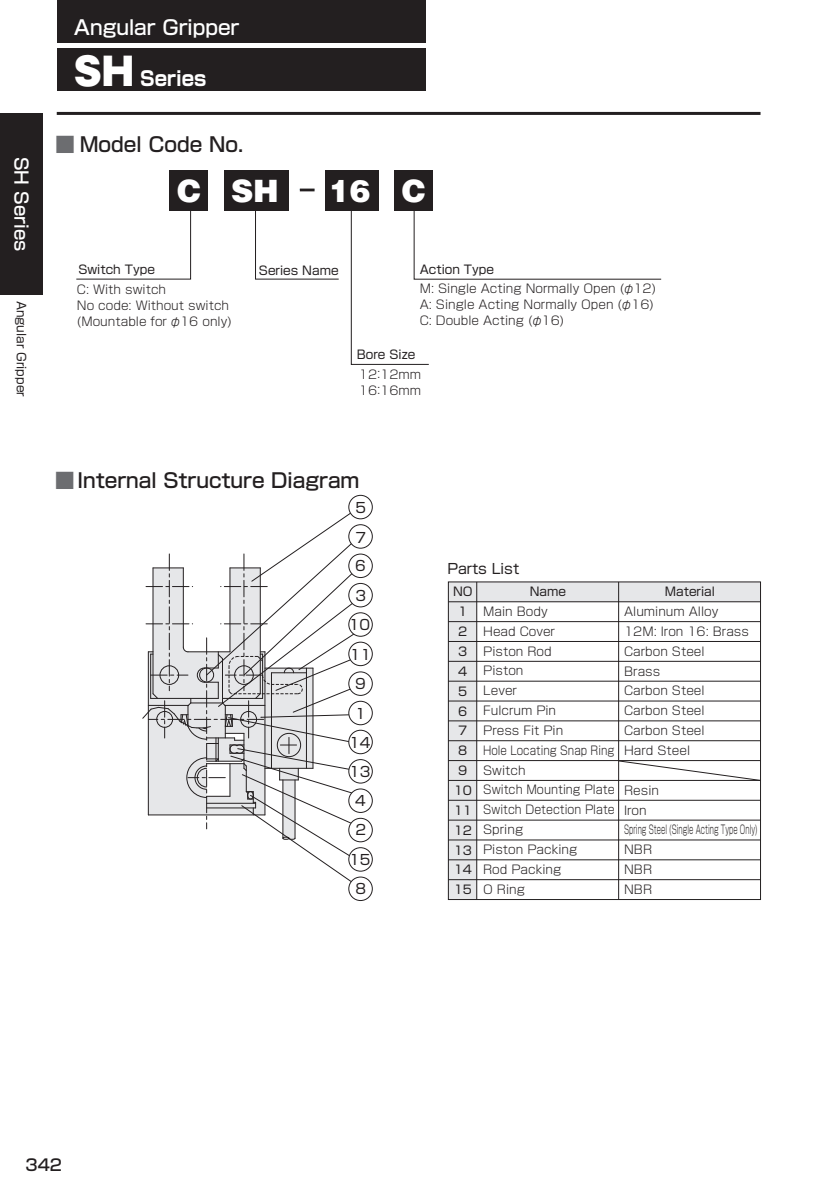
<style>
.page{position:relative;width:840px;height:1191px;background:#fff}
.page>*{position:absolute;margin:0;border:0;box-sizing:border-box;transform-origin:0 0}
.t1{font:900 30.8px "Helvetica LT Std";color:#fff}
.t2{font:500 20px "Shin Go Pro";color:#231f20}
.t3{font:500 20px "Shin Go Pro";color:#fff}
.t4{font:700 20px "Shin Go Pro";color:#fff;scale:.9 1}
.t5{font:500 18px "Shin Go Pro";color:#fff}
.t6{font:500 16px "Shin Go Pro";color:#231f20}
.t7{font:14px/29.4px "Shin Go Pro";color:#231f20}
.t8{font:300 12px/19.8px "Shin Go Pro";color:#231f20}
.t9{font:12px/19.8px "Shin Go Pro";color:#231f20;text-align:center}
.s1{font-family:"Gothic MB101 Pro";font-weight:900;font-size:37px}
.s2{color:#6c6d70}
</style>
<div class="page">
<hr style="left:57px;top:112px;width:703px;height:3px;background:#231f20">
<div style="left:448px;top:582px;width:28px;height:317px;background:#e6e7e9"></div>
<div style="left:448px;top:582px;width:312px;height:20px;background:#e6e7e9"></div>
<div style="left:447px;top:581px;width:313px;height:319px;border:1px solid #231f20"></div>
<hr style="left:476px;top:582px;width:1px;height:317px;background:#231f20">
<hr style="left:618px;top:582px;width:1px;height:317px;background:#231f20">
<hr style="left:448px;top:601px;width:312px;height:1px;background:#231f20">
<hr style="left:448px;top:621px;width:312px;height:1px;background:#231f20">
<hr style="left:448px;top:641px;width:312px;height:1px;background:#231f20">
<hr style="left:448px;top:661px;width:312px;height:1px;background:#231f20">
<hr style="left:448px;top:681px;width:312px;height:1px;background:#231f20">
<hr style="left:448px;top:700px;width:312px;height:1px;background:#231f20">
<hr style="left:448px;top:720px;width:312px;height:1px;background:#231f20">
<hr style="left:448px;top:740px;width:312px;height:1px;background:#231f20">
<hr style="left:448px;top:760px;width:312px;height:1px;background:#231f20">
<hr style="left:448px;top:780px;width:312px;height:1px;background:#231f20">
<hr style="left:448px;top:800px;width:312px;height:1px;background:#231f20">
<hr style="left:448px;top:819px;width:312px;height:1px;background:#231f20">
<hr style="left:448px;top:839px;width:312px;height:1px;background:#231f20">
<hr style="left:448px;top:859px;width:312px;height:1px;background:#231f20">
<hr style="left:448px;top:879px;width:312px;height:1px;background:#231f20">
<svg style="left:142px;top:513px;width:213px;height:369px"></svg>
<div style="left:348px;top:701px;width:24px;height:23px;background:#fff;border-radius:50%"></div>
<div style="left:348px;top:701px;width:24px;height:24px;border:1px solid #231f20;border-radius:50%"></div>
<div style="left:348px;top:877px;width:24px;height:23px;background:#fff;border-radius:50%"></div>
<div style="left:348px;top:876px;width:24px;height:25px;border:1px solid #231f20;border-radius:50%"></div>
<div style="left:348px;top:847px;width:24px;height:24px;background:#fff;border-radius:50%"></div>
<div style="left:348px;top:847px;width:24px;height:24px;border:1px solid #231f20;border-radius:50%"></div>
<div style="left:348px;top:525px;width:24px;height:23px;background:#fff;border-radius:50%"></div>
<div style="left:348px;top:524px;width:24px;height:24px;border:1px solid #231f20;border-radius:50%"></div>
<div style="left:348px;top:495px;width:24px;height:24px;background:#fff;border-radius:50%"></div>
<div style="left:348px;top:495px;width:24px;height:24px;border:1px solid #231f20;border-radius:50%"></div>
<div style="left:348px;top:818px;width:24px;height:23px;background:#fff;border-radius:50%"></div>
<div style="left:348px;top:818px;width:24px;height:24px;border:1px solid #231f20;border-radius:50%"></div>
<div style="left:348px;top:789px;width:24px;height:23px;background:#fff;border-radius:50%"></div>
<div style="left:348px;top:788px;width:24px;height:24px;border:1px solid #231f20;border-radius:50%"></div>
<div style="left:348px;top:759px;width:24px;height:24px;background:#fff;border-radius:50%"></div>
<div style="left:348px;top:759px;width:24px;height:24px;border:1px solid #231f20;border-radius:50%"></div>
<div style="left:348px;top:730px;width:24px;height:23px;background:#fff;border-radius:50%"></div>
<div style="left:348px;top:730px;width:24px;height:24px;border:1px solid #231f20;border-radius:50%"></div>
<div style="left:348px;top:672px;width:24px;height:23px;background:#fff;border-radius:50%"></div>
<div style="left:348px;top:671px;width:24px;height:24px;border:1px solid #231f20;border-radius:50%"></div>
<div style="left:348px;top:642px;width:24px;height:23px;background:#fff;border-radius:50%"></div>
<div style="left:348px;top:642px;width:24px;height:24px;border:1px solid #231f20;border-radius:50%"></div>
<div style="left:348px;top:613px;width:24px;height:23px;background:#fff;border-radius:50%"></div>
<div style="left:348px;top:612px;width:24px;height:24px;border:1px solid #231f20;border-radius:50%"></div>
<div style="left:348px;top:583px;width:24px;height:24px;background:#fff;border-radius:50%"></div>
<div style="left:348px;top:583px;width:24px;height:24px;border:1px solid #231f20;border-radius:50%"></div>
<div style="left:348px;top:554px;width:24px;height:23px;background:#fff;border-radius:50%"></div>
<div style="left:348px;top:554px;width:24px;height:24px;border:1px solid #231f20;border-radius:50%"></div>
<svg style="left:255px;top:210px;width:84px;height:70px"></svg>
<svg style="left:76px;top:210px;width:115px;height:70px"></svg>
<svg style="left:350px;top:205px;width:311px;height:160px"></svg>
<div style="left:170px;top:170px;width:38px;height:40px;background:#231f20"></div>
<div style="left:324px;top:170px;width:54px;height:40px;background:#231f20"></div>
<svg style="left:300px;top:189px;width:14px;height:2px"></svg>
<div style="left:394px;top:170px;width:38px;height:40px;background:#231f20"></div>
<div style="left:224px;top:170px;width:65px;height:40px;background:#231f20"></div>
<svg style="left:618px;top:760px;width:142px;height:21px"></svg>
<div style="left:0;top:113px;width:43px;height:182px;background:#231f20"></div>
<div style="left:57px;top:0;width:368px;height:43px;background:#231f20"></div>
<div style="left:57px;top:48px;width:368px;height:43px;background:#231f20"></div>
<h2 class="t3" style="left:74px;top:11px;width:167px">Angular Gripper</h2>
<h2 class="t4" style="left:74px;top:62px;width:149px"><span class="s1">SH</span> Series</h2>
<h3 class="t5" style="left:36px;top:157px;width:96px;rotate:90deg">SH Series</h3>
<p class="t9" style="left:33px;top:300px;width:98px;rotate:90deg">Angular Gripper</p>
<h2 class="t2" style="left:55px;top:128px;width:189px"><span class="s2">■</span> Model Code No.</h2>
<h1 class="t1" style="left:177px;top:171px;width:103px">C SH</h1>
<h1 class="t1" style="left:329px;top:171px;width:98px">16 C</h1>
<p class="t9" style="left:78px;top:258px;width:78px">Switch Type</p>
<p class="t9" style="left:259px;top:259px;width:81px">Series Name</p>
<p class="t9" style="left:419px;top:258px;width:76px">Action Type</p>
<p class="t8" style="left:419px;top:279px;width:238px;line-height:16px">M: Single Acting Normally Open (φ12)<br>A: Single Acting Normally Open (φ16)<br>C: Double Acting (φ16)</p>
<p class="t8" style="left:77px;top:280px;width:156px;line-height:16px">C: With switch<br>No code: Without switch (Mountable for φ16 only)</p>
<p class="t9" style="left:356px;top:343px;width:60px">Bore Size</p>
<p class="t8" style="left:359px;top:365px;width:64px;line-height:16px">12：12mm<br>16：16mm</p>
<h2 class="t2" style="left:55px;top:464px;width:306px"><span class="s2">■</span>Internal Structure Diagram</h2>
<p class="t7" style="left:355px;top:491px;width:12px">5</p>
<p class="t7" style="left:355px;top:521px;width:12px">7</p>
<p class="t7" style="left:355px;top:549px;width:12px">6<br>3</p>
<p class="t7" style="left:349px;top:608px;width:23px">10</p>
<p class="t7" style="left:349px;top:638px;width:23px">11</p>
<p class="t7" style="left:355px;top:667px;width:12px">9</p>
<p class="t7" style="left:355px;top:697px;width:12px">1</p>
<p class="t7" style="left:349px;top:726px;width:23px">14</p>
<p class="t7" style="left:349px;top:755px;width:23px">13</p>
<p class="t7" style="left:355px;top:784px;width:12px">4</p>
<p class="t7" style="left:355px;top:813px;width:12px">2</p>
<p class="t7" style="left:349px;top:843px;width:23px">15</p>
<p class="t7" style="left:355px;top:872px;width:12px">8</p>
<p class="t7" style="left:447px;top:552px;width:73px">Parts List</p>
<p class="t9" style="left:453px;top:580px;width:21px">NO<br>1<br>2<br>3<br>4<br>5<br>6<br>7<br>8<br>9<br>10<br>11<br>12<br>13<br>14<br>15</p>
<p class="t9" style="left:529px;top:580px;width:38px">Name</p>
<p class="t9" style="left:664px;top:580px;width:51px">Material</p>
<p class="t8" style="left:483px;top:600px;width:133px">Main Body<br>Head Cover<br>Piston Rod<br>Piston<br>Lever<br>Fulcrum Pin<br>Press Fit Pin<br>Hole Locating Snap Ring<br>Switch<br>Switch Mounting Plate<br>Switch Detection Plate<br>Spring<br>Piston Packing<br>Rod Packing<br>O Ring</p>
<p class="t8" style="left:623px;top:600px;width:126px">Aluminum Alloy<br>12M: Iron 16: Brass<br>Carbon Steel<br>Brass<br>Carbon Steel<br>Carbon Steel<br>Carbon Steel<br>Hard Steel</p>
<p class="t8" style="left:623px;top:778px;width:135px">Resin<br>Iron<br>Spring Steel (Single Acting Type Only)<br>NBR<br>NBR<br>NBR</p>
<h3 class="t6" style="left:26px;top:1151px;width:38px">342</h3>
</div>
